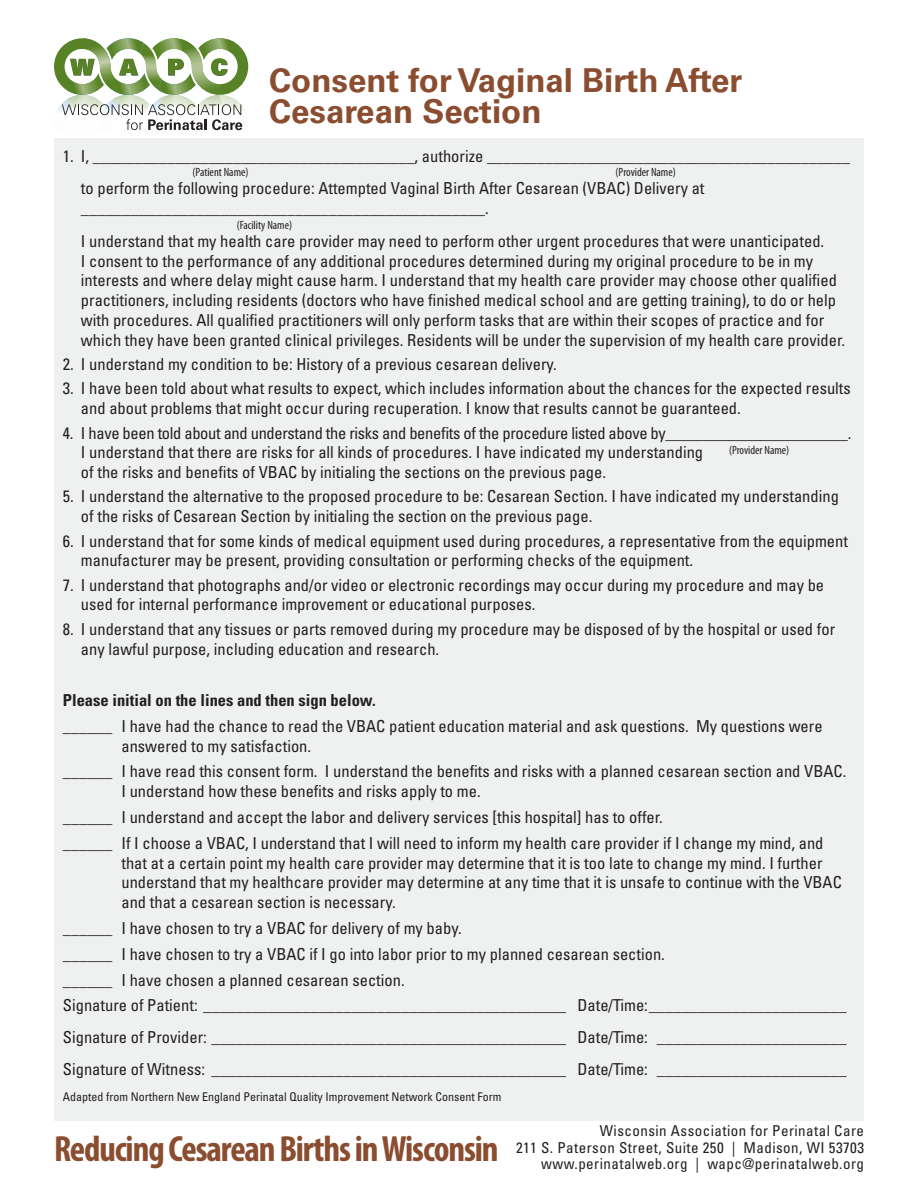
<style>
.page{position:relative;width:918px;height:1188px;background:#fff}
.page>*{position:absolute;margin:0;border:0;box-sizing:border-box;transform-origin:0 0}
.t1{font:700 condensed 36.6px "Myriad Pro";letter-spacing:-.03em;color:#8a4d30}
.t2{font:700 33px/31.5px "Univers";color:#8a4d30}
.t3{font:condensed 16.5px/19.8px "Univers";color:#231f20}
.t4{font:700 condensed 16.5px "Univers";color:#231f20}
.t5{font:condensed 15px/16.5px "Univers";letter-spacing:.03em;color:#231f20;text-align:right}
.t6{font:condensed 12px "Univers";color:#231f20}
.t7{font:condensed 12px "Myriad Pro";color:#231f20}
</style>
<div class="page">
<div style="left:54px;top:138px;width:810px;height:983px;background:#eef1f0"></div>
<svg style="left:54px;top:38px;width:194px;height:93px"></svg>
<h2 class="t2" style="left:269px;top:65px;width:475px">Consent for Vaginal Birth After<br>Cesarean Section</h2>
<p class="t3" style="left:81px;top:140px;width:771px;line-height:31.5px;text-indent:-18px">1. I, _______________________________________, authorize ____________________________________________ to perform the following procedure: Attempted Vaginal Birth After Cesarean (VBAC) Delivery at</p>
<p class="t3" style="left:81px;top:191px;width:745px;line-height:33.3px">_________________________________________________.<br>I understand that my health care provider may need to perform other urgent procedures that were unanticipated.</p>
<p class="t3" style="left:81px;top:251px;width:766px">I consent to the performance of any additional procedures determined during my original procedure to be in my interests and where delay might cause harm. I understand that my health care provider may choose other qualified practitioners, including residents (doctors who have finished medical school and are getting training), to do or help with procedures. All qualified practitioners will only perform tasks that are within their scopes of practice and for which they have been granted clinical privileges. Residents will be under the supervision of my health care provider.</p>
<p class="t3" style="left:63px;top:354px;width:495px">2. I understand my condition to be: History of a previous cesarean delivery.</p>
<p class="t3" style="left:81px;top:378px;width:771px;text-indent:-18px">3. I have been told about what results to expect, which includes information about the chances for the expected results and about problems that might occur during recuperation. I know that results cannot be guaranteed.</p>
<p class="t3" style="left:81px;top:423px;width:772px;text-indent:-18px">4. I have been told about and understand the risks and benefits of the procedure listed above by_______________________.<br>I understand that there are risks for all kinds of procedures. I have indicated my understanding<br>of the risks and benefits of VBAC by initialing the sections on the previous page.</p>
<p class="t3" style="left:81px;top:486px;width:759px;text-indent:-18px">5. I understand the alternative to the proposed procedure to be: Cesarean Section. I have indicated my understanding of the risks of Cesarean Section by initialing the section on the previous page.</p>
<p class="t3" style="left:81px;top:531px;width:769px;text-indent:-18px">6. I understand that for some kinds of medical equipment used during procedures, a representative from the equipment manufacturer may be present, providing consultation or performing checks of the equipment.</p>
<p class="t3" style="left:81px;top:575px;width:745px;text-indent:-18px">7. I understand that photographs and/or video or electronic recordings may occur during my procedure and may be used for internal performance improvement or educational purposes.</p>
<p class="t3" style="left:81px;top:619px;width:756px;text-indent:-18px">8. I understand that any tissues or parts removed during my procedure may be disposed of by the hospital or used for any lawful purpose, including education and research.</p>
<p class="t4" style="left:63px;top:690px;width:314px">Please initial on the lines and then sign below.</p>
<p class="t3" style="left:121px;top:716px;width:703px;text-indent:-58px">______ I have had the chance to read the VBAC patient education material and ask questions. My questions were answered to my satisfaction.</p>
<p class="t3" style="left:121px;top:761px;width:726px;text-indent:-58px">______ I have read this consent form. I understand the benefits and risks with a planned cesarean section and VBAC.<br>I understand how these benefits and risks apply to me.</p>
<p class="t3" style="left:63px;top:804px;width:762px;line-height:25.8px">______ I understand and accept the labor and delivery services [this hospital] has to offer.<br>______ If I choose a VBAC, I understand that I will need to inform my health care provider if I change my mind, and</p>
<p class="t3" style="left:121px;top:853px;width:722px">that at a certain point my health care provider may determine that it is too late to change my mind. I further understand that my healthcare provider may determine at any time that it is unsafe to continue with the VBAC and that a cesarean section is necessary.</p>
<p class="t3" style="left:63px;top:915px;width:785px;line-height:25.8px">______ I have chosen to try a VBAC for delivery of my baby.<br>______ I have chosen to try a VBAC if I go into labor prior to my planned cesarean section.<br>______ I have chosen a planned cesarean section.<br>Signature of Patient: ____________________________________________ Date/Time:________________________</p>
<p class="t3" style="left:63px;top:1021px;width:785px;line-height:31.8px">Signature of Provider: ___________________________________________ Date/Time: _______________________<br>Signature of Witness: ___________________________________________ Date/Time: _______________________</p>
<p class="t6" style="left:63px;top:1089px;width:440px">Adapted from Northern New England Perinatal Quality Improvement Network Consent Form</p>
<h1 class="t1" style="left:54px;top:1126px;width:446px">Reducing Cesarean Births in Wisconsin</h1>
<p class="t5" style="left:516px;top:1123px;width:349px">Wisconsin Association for Perinatal Care<br>211 S. Paterson Street, Suite 250 | Madison, WI 53703 www.perinatalweb.org | wapc@perinatalweb.org</p>
<p class="t7" style="left:193px;top:164px;width:57px">(Patient Name)</p>
<p class="t7" style="left:616px;top:164px;width:62px">(Provider Name)</p>
<p class="t7" style="left:237px;top:217px;width:57px">(Facility Name)</p>
<p class="t7" style="left:729px;top:442px;width:62px">(Provider Name)</p>
</div>
